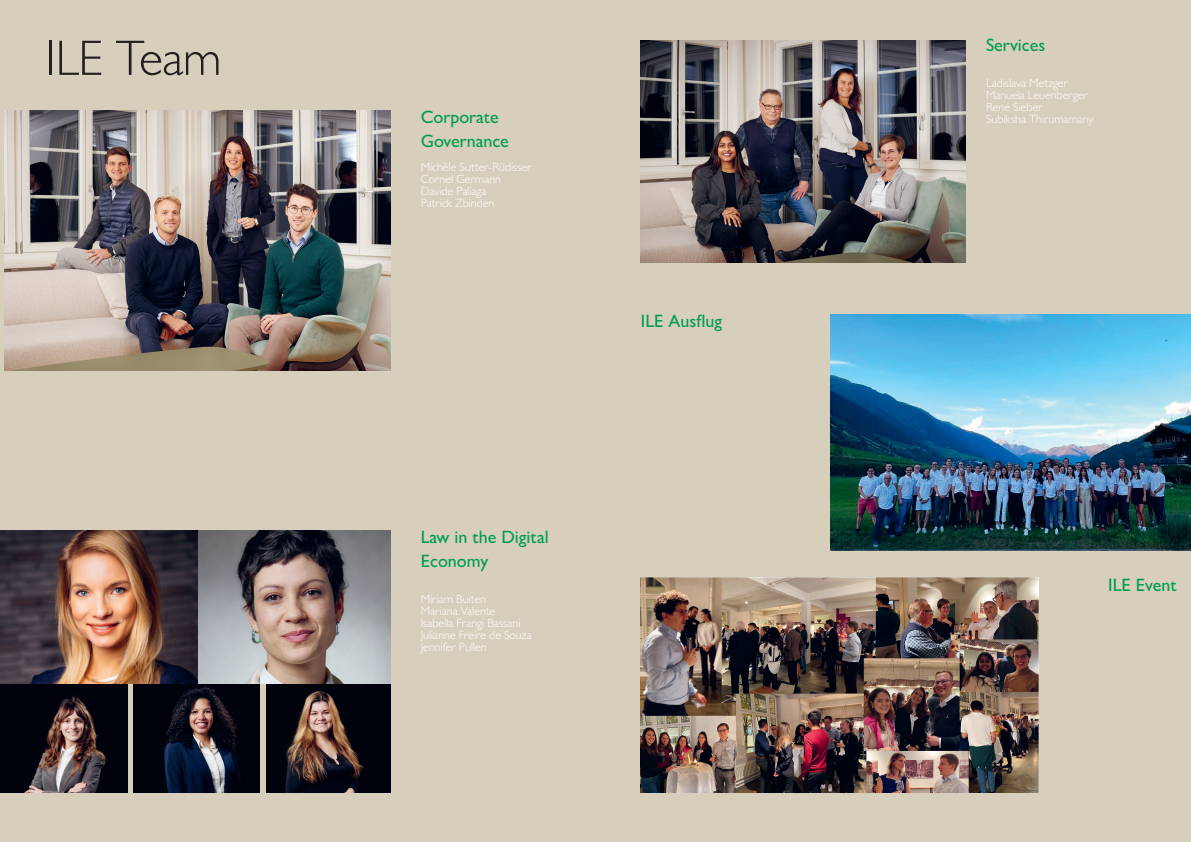
<style>
.page{position:relative;width:1191px;height:842px;background:#fff}
.page>*{position:absolute;margin:0;border:0;box-sizing:border-box;transform-origin:0 0}
.t1{font:300 50px "Gill Sans MT Pro";letter-spacing:-.015em;color:#231f20}
.t2{font:500 18px/24px "Gill Sans MT Pro";color:#009f4b}
.t3{font:300 12px/12px "Gill Sans MT Pro";letter-spacing:-.005em;color:#fff}
</style>
<div class="page">
<div style="left:595px;top:0;width:596px;height:842px;background:#d8cebc"></div>
<img style="left:831px;top:315px;width:360px;height:235px">
<img style="left:641px;top:40px;width:324px;height:223px">
<img style="left:641px;top:578px;width:397px;height:215px">
<div style="left:0;top:0;width:595px;height:842px;background:#d8cebc"></div>
<img style="left:5px;top:111px;width:385px;height:260px">
<img style="left:133px;top:683px;width:127px;height:110px">
<img style="left:0;top:683px;width:127px;height:110px">
<img style="left:266px;top:683px;width:124px;height:110px">
<img style="left:0;top:530px;width:390px;height:153px">
<h1 class="t1" style="left:45px;top:28px;width:178px">ILE Team</h1>
<h2 class="t2" style="left:421px;top:105px;width:90px">Corporate<br>Governance</h2>
<p class="t3" style="left:421px;top:161px;width:112px">Michèle Sutter-Rüdisser<br>Cornel Germann<br>Davide Paliaga<br>Patrick Zbinden</p>
<h2 class="t2" style="left:421px;top:525px;width:129px">Law in the Digital<br>Economy</h2>
<p class="t3" style="left:421px;top:593px;width:112px">Miriam Buiten<br>Mariana Valente<br>Isabella Frangi Bassani<br>Julianne Freire de Souza<br>Jennifer Pullen</p>
<h2 class="t2" style="left:641px;top:309px;width:83px">ILE Ausflug</h2>
<h2 class="t2" style="left:986px;top:33px;width:61px">Services</h2>
<p class="t3" style="left:986px;top:77px;width:109px">Ladislava Metzger<br>Manuela Leuenberger<br>René Sieber<br>Subiksha Thirumamany</p>
<h2 class="t2" style="left:1108px;top:573px;width:70px">ILE Event</h2>
</div>
